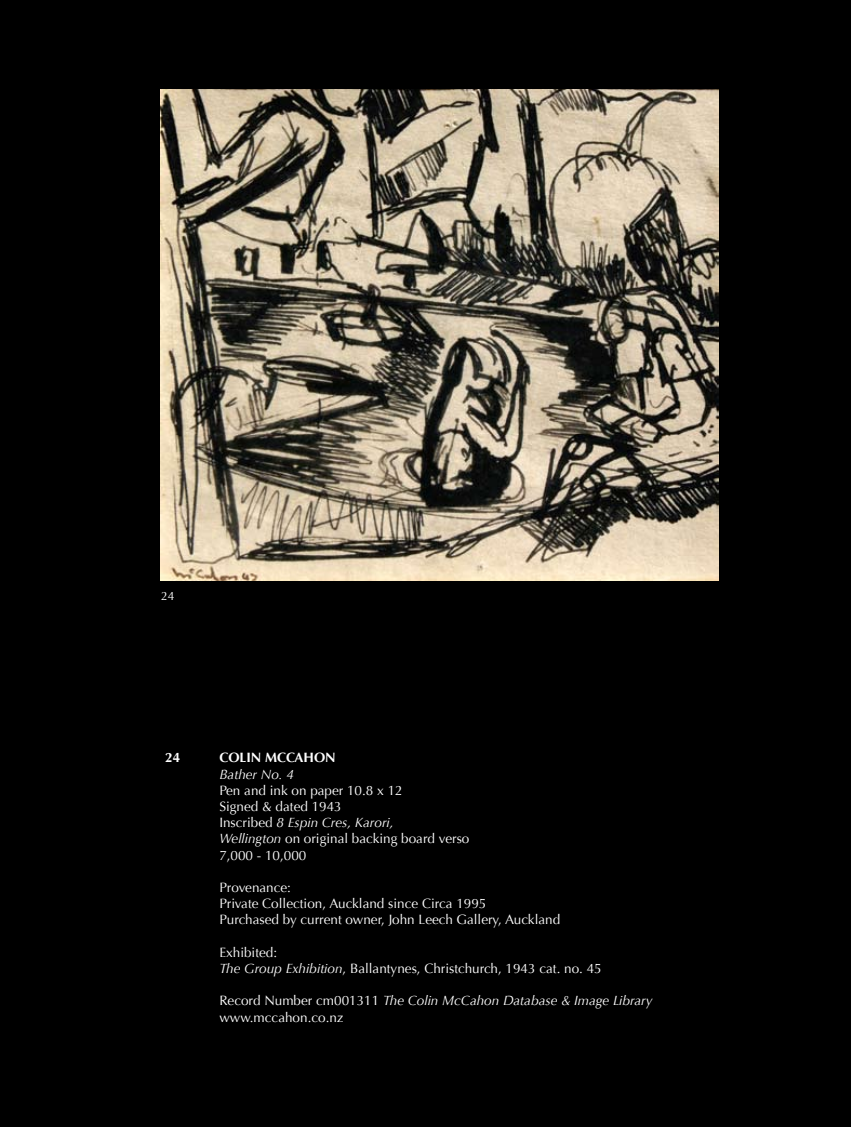
<style>
.page{position:relative;width:851px;height:1127px;background:#fff}
.page>*{position:absolute;margin:0;border:0;box-sizing:border-box;transform-origin:0 0}
.t1{font:13.5px/16.2px "Optima";color:#fff}
.t2{font:700 13.5px "Optima";color:#fff}
.t3{font:italic 13.5px "Optima";color:#fff}
.t4{font:12px "Optima";color:#fff}
.s1{font-style:italic}
</style>
<div class="page">
<div style="left:0;top:0;width:850px;height:1127px;background:#000"></div>
<img style="left:160px;top:90px;width:558px;height:490px">
<p class="t4" style="left:161px;top:589px;width:15px">24</p>
<p class="t2" style="left:165px;top:750px;width:17px">24</p>
<p class="t2" style="left:219px;top:750px;width:118px">COLIN MCCAHON</p>
<p class="t3" style="left:219px;top:766px;width:76px">Bather No. 4</p>
<p class="t1" style="left:219px;top:782px;width:251px">Pen and ink on paper 10.8 x 12<br>Signed &amp; dated 1943<br>Inscribed <span class="s1">8 Espin Cres, Karori,<br>Wellington</span> on original backing board verso<br>7,000 - 10,000</p>
<p class="t1" style="left:219px;top:879px;width:342px">Provenance:<br>Private Collection, Auckland since Circa 1995<br>Purchased by current owner, John Leech Gallery, Auckland</p>
<p class="t1" style="left:219px;top:944px;width:384px">Exhibited:<br><span class="s1">The Group Exhibition</span>, Ballantynes, Christchurch, 1943 cat. no. 45</p>
<p class="t1" style="left:219px;top:993px;width:434px">Record Number cm001311 <span class="s1">The Colin McCahon Database &amp; Image Library </span>www.mccahon.co.nz</p>
</div>
